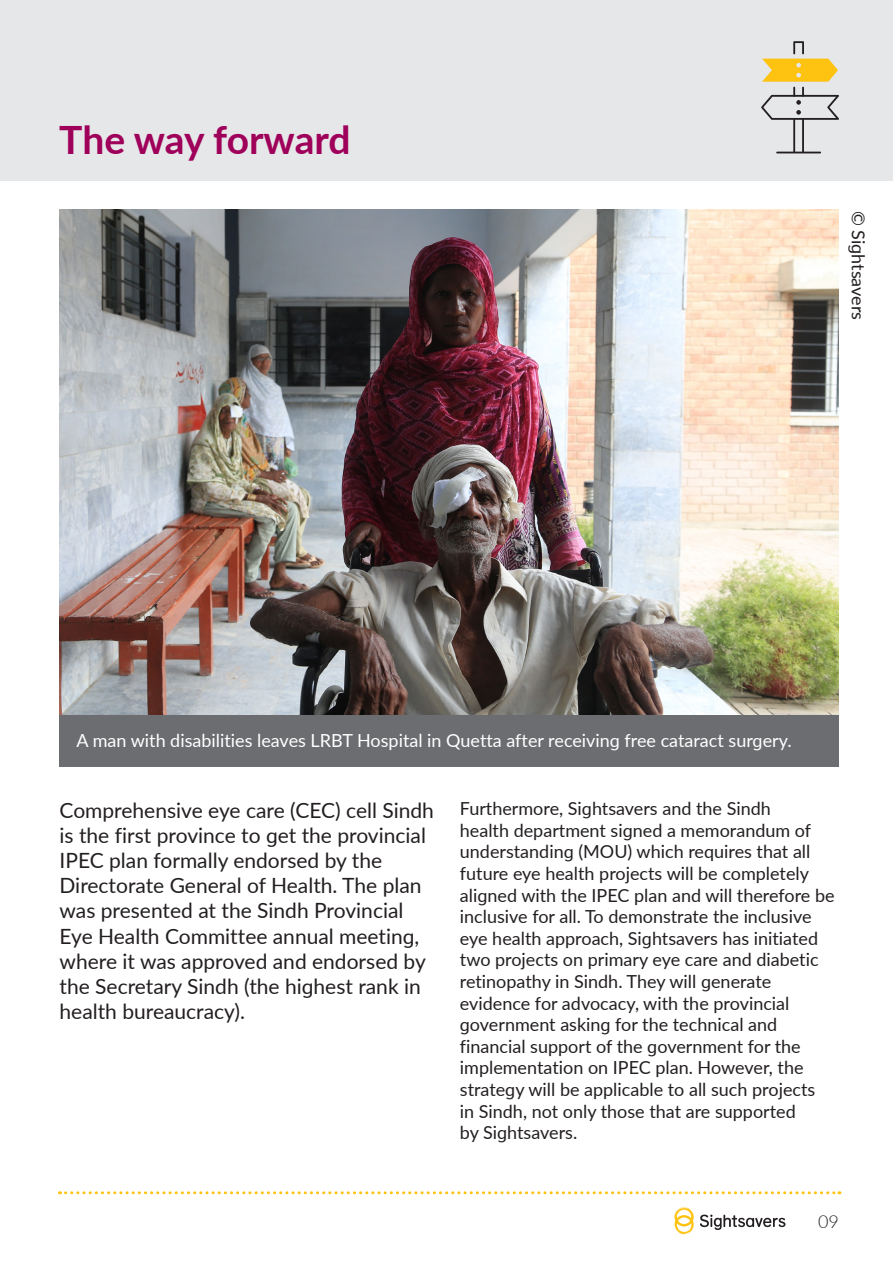
<style>
.page{position:relative;width:893px;height:1263px;background:#fff}
.page>*{position:absolute;margin:0;border:0;box-sizing:border-box;transform-origin:0 0}
.t1{font:700 39px "Lato";letter-spacing:-.005em;color:#9f015a}
.Standfirst{font:21px/25.2px "Lato";color:#231f20}
.Copyrights{font:18px/21.6px "Lato";color:#231f20}
.t2{font:18px "Lato";color:#fff}
.t3{font:300 18px "Lato";color:#231f20}
</style>
<div class="page">
<img style="left:60px;top:210px;width:779px;height:506px">
<div style="left:0;top:0;width:893px;height:180px;background:#e6e7e9"></div>
<svg style="left:761px;top:41px;width:78px;height:79px"></svg>
<hr style="left:793px;top:118px;width:2px;height:35px;background:#231f20">
<hr style="left:802px;top:118px;width:2px;height:35px;background:#231f20">
<hr style="left:776px;top:152px;width:45px;height:1px;background:#231f20">
<div style="left:60px;top:716px;width:779px;height:51px;background:#6c6d70"></div>
<svg style="left:60px;top:1191px;width:780px;height:3px"></svg>
<svg style="left:674px;top:1207px;width:20px;height:27px"></svg>
<svg style="left:700px;top:1214px;width:85px;height:16px"></svg>
<h2 class="t1" style="left:59px;top:111px;width:293px">The way forward</h2>
<p class="Copyrights" style="left:870px;top:210px;width:111px;rotate:90deg">© Sightsavers</p>
<p class="t2" style="left:77px;top:728px;width:717px">A man with disabilities leaves LRBT Hospital in Quetta after receiving free cataract surgery.</p>
<p class="Standfirst" style="left:60px;top:796px;width:376px">Comprehensive eye care (CEC) cell Sindh is the first province to get the provincial IPEC plan formally endorsed by the Directorate General of Health. The plan was presented at the Sindh Provincial Eye Health Committee annual meeting, where it was approved and endorsed by the Secretary Sindh (the highest rank in health bureaucracy).</p>
<p class="Copyrights" style="left:460px;top:797px;width:376px">Furthermore, Sightsavers and the Sindh<br>health department signed a memorandum of understanding (MOU) which requires that all future eye health projects will be completely aligned with the IPEC plan and will therefore be inclusive for all. To demonstrate the inclusive eye health approach, Sightsavers has initiated two projects on primary eye care and diabetic retinopathy in Sindh. They will generate evidence for advocacy, with the provincial government asking for the technical and financial support of the government for the implementation on IPEC plan. However, the strategy will be applicable to all such projects<br>in Sindh, not only those that are supported<br>by Sightsavers.</p>
<p class="t3" style="left:818px;top:1208px;width:22px">09</p>
</div>
